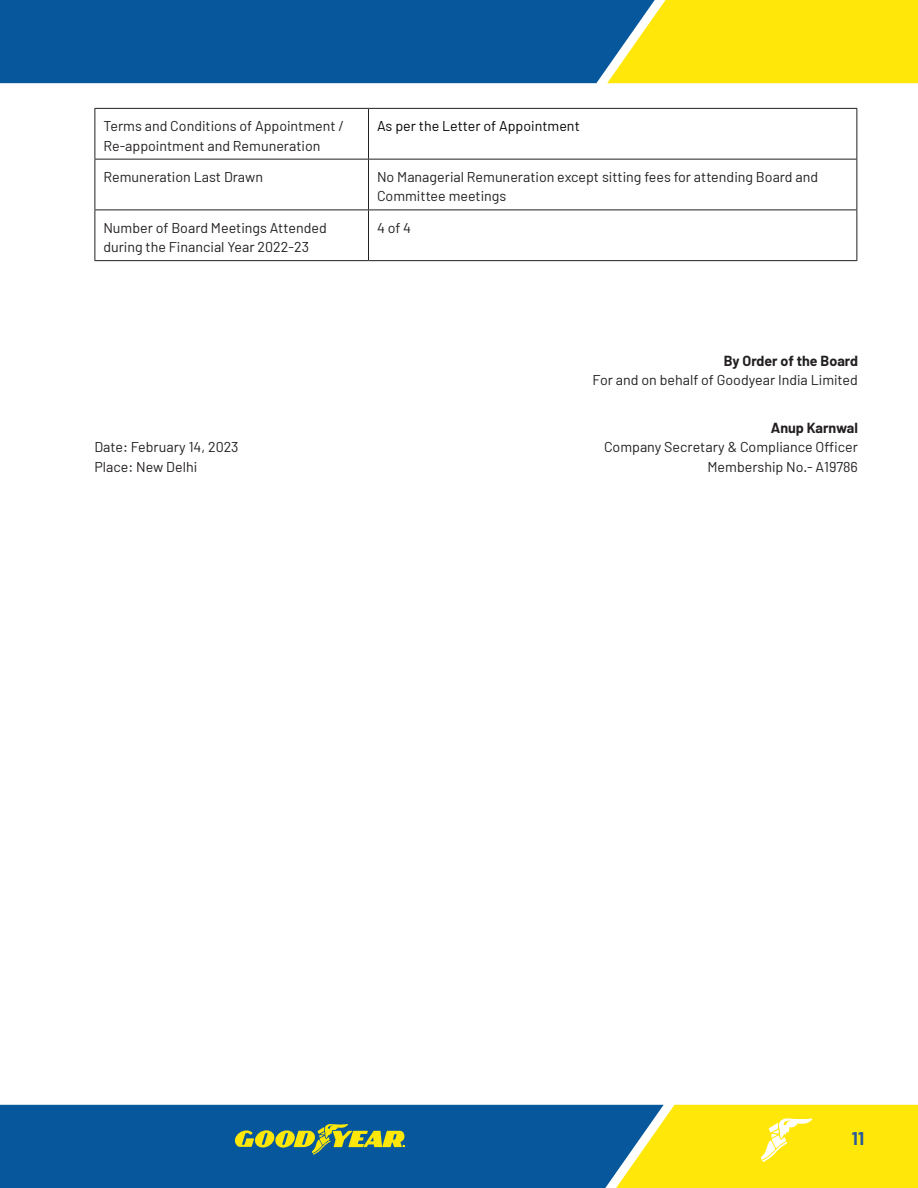
<style>
.page{position:relative;width:918px;height:1188px;background:#fff}
.page>*{position:absolute;margin:0;border:0;box-sizing:border-box;transform-origin:0 0}
.t1{font:700 18px "Barlow";color:#27599c}
.t2{font:14.25px/19.5px "Barlow";color:#231f20}
.t3{font:700 14.25px "Barlow";color:#231f20}
.t4{font:14.25px "Barlow";color:#040503}
</style>
<div class="page">
<div style="left:0;top:1105px;width:607px;height:83px;background:#06579c"></div>
<div style="left:664px;top:0;width:254px;height:83px;background:#ffe709"></div>
<div style="left:0;top:0;width:664px;height:83px;background:#06579c"></div>
<svg style="left:607px;top:1105px;width:311px;height:83px;background:#e9db24"></svg>
<svg style="left:234px;top:1123px;width:171px;height:32px;background:#618b65"></svg>
<hr style="left:94px;top:108px;width:275px;height:1px;background:#231f20">
<hr style="left:94px;top:109px;width:1px;height:50px;background:#231f20">
<hr style="left:369px;top:108px;width:488px;height:1px;background:#231f20">
<hr style="left:368px;top:109px;width:1px;height:50px;background:#231f20">
<hr style="left:856px;top:109px;width:1px;height:50px;background:#231f20">
<hr style="left:94px;top:159px;width:275px;height:1px;background:#231f20">
<hr style="left:94px;top:160px;width:1px;height:50px;background:#231f20">
<hr style="left:369px;top:159px;width:488px;height:1px;background:#231f20">
<hr style="left:368px;top:160px;width:1px;height:50px;background:#231f20">
<hr style="left:856px;top:160px;width:1px;height:50px;background:#231f20">
<hr style="left:94px;top:210px;width:275px;height:1px;background:#231f20">
<hr style="left:94px;top:210px;width:1px;height:50px;background:#231f20">
<hr style="left:369px;top:210px;width:488px;height:1px;background:#231f20">
<hr style="left:368px;top:210px;width:1px;height:50px;background:#231f20">
<hr style="left:856px;top:210px;width:1px;height:50px;background:#231f20">
<hr style="left:94px;top:260px;width:275px;height:1px;background:#231f20">
<hr style="left:369px;top:260px;width:488px;height:1px;background:#231f20">
<p class="t2" style="left:103px;top:116px;width:242px">Terms and Conditions of Appointment /<br>Re-appointment and Remuneration</p>
<p class="t4" style="left:377px;top:117px;width:204px">As per the Letter of Appointment</p>
<p class="t2" style="left:103px;top:167px;width:161px">Remuneration Last Drawn</p>
<p class="t2" style="left:377px;top:167px;width:443px">No Managerial Remuneration except sitting fees for attending Board and<br>Committee meetings</p>
<p class="t2" style="left:103px;top:217px;width:225px">Number of Board Meetings Attended during the Financial Year 2022-23</p>
<p class="t2" style="left:377px;top:217px;width:36px">4 of 4</p>
<p class="t2" style="left:95px;top:437px;width:146px">Date: February 14, 2023<br>Place: New Delhi</p>
<p class="t3" style="left:724px;top:352px;width:136px">By Order of the Board</p>
<p class="t2" style="left:593px;top:370px;width:267px">For and on behalf of Goodyear India Limited</p>
<p class="t3" style="left:771px;top:419px;width:89px">Anup Karnwal</p>
<p class="t2" style="left:604px;top:437px;width:255px;text-align:right">Company Secretary &amp; Compliance Officer<br>Membership No.- A19786</p>
<p class="t1" style="left:852px;top:1127px;width:14px">11</p>
</div>
